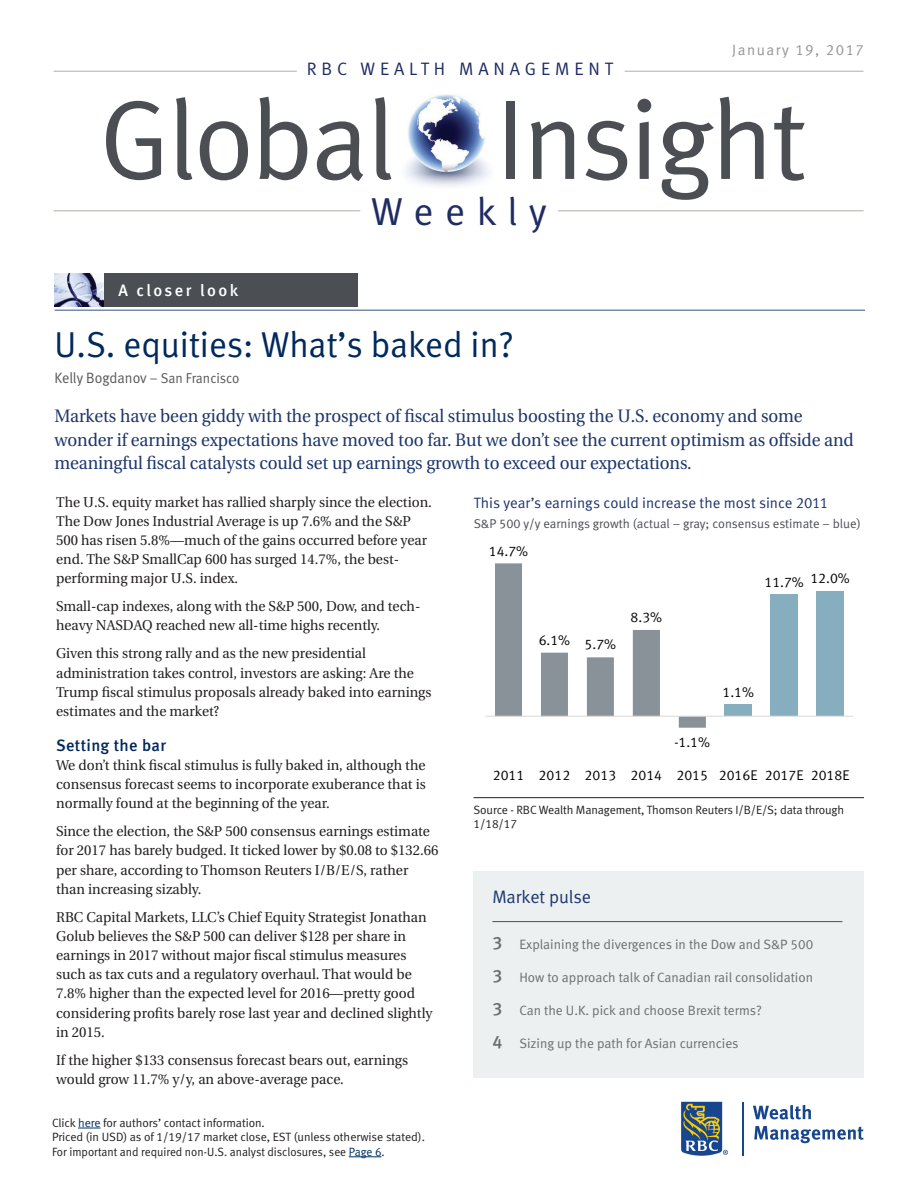
<style>
.page{position:relative;width:918px;height:1188px;background:#fff}
.page>*{position:absolute;margin:0;border:0;box-sizing:border-box;transform-origin:0 0}
.t1{font:112.5px "Meta Normal LF";letter-spacing:-.025em;color:#4b4f54}
.t2{font:39px "Meta Normal LF";letter-spacing:.3em;color:#1f2c63}
.t3{font:36px "Meta Normal LF";color:#00295c}
.t4{font:18px/23.2px "Utopia";letter-spacing:-.005em;color:#1d366c;scale:.95 1}
.t5{font:18px "Meta Normal LF";letter-spacing:.27em;color:#1f2c63}
.t6{font:18px "Meta Normal LF";letter-spacing:-.005em;color:#1d366c}
.t7{font:16.5px "Meta Medium LF";letter-spacing:.02em;color:#00295c}
.t8{font:16.5px "Meta Medium LF";letter-spacing:.15em;color:#fff}
.t9{font:15px "Meta Normal LF";letter-spacing:-.005em;color:#1d366c}
.t10{font:15px "Meta Normal LF";color:#57585a;scale:.95 1}
.t11{font:15px "Meta Normal LF";letter-spacing:.1em;color:#4b4f54}
.t12{font:14.25px/19.2px "Utopia";color:#231f20}
.t13{font:14.1px "Meta Normal LF";letter-spacing:.005em;color:#040503}
.t14{font:13.5px "Meta Normal LF";color:#6c6d70}
.t15{font:12.75px "Meta Normal LF";color:#4c4f54}
.t16{font:12px/14.4px "Meta Normal LF";letter-spacing:-.005em;color:#231f20}
.s1{font-size:14.25px}
.s2{color:#003160}
.s3{font-family:"Meta Medium LF";font-size:18px}
</style>
<div class="page">
<svg style="left:78px;top:1128px;width:22px;height:1px"></svg>
<hr style="left:349px;top:1157px;width:33px;height:1px;background:#003160">
<hr style="left:55px;top:310px;width:810px;height:1px;background:#325481">
<div style="left:55px;top:274px;width:303px;height:33px;background:#4b4f54"></div>
<img style="left:55px;top:274px;width:49px;height:33px">
<svg style="left:681px;top:1102px;width:47px;height:54px;background:#6b8190"></svg>
<hr style="left:743px;top:1102px;width:1px;height:54px;background:#17468e">
<svg style="left:753px;top:1105px;width:58px;height:15px"></svg>
<svg style="left:754px;top:1126px;width:110px;height:17px"></svg>
<hr style="left:54px;top:210px;width:306px;height:1px;background:#b6ada5">
<hr style="left:558px;top:210px;width:306px;height:1px;background:#b6ada5">
<img style="left:405px;top:94px;width:85px;height:92px">
<hr style="left:54px;top:71px;width:243px;height:1px;background:#b6ada5">
<hr style="left:625px;top:71px;width:239px;height:1px;background:#b6ada5">
<hr style="left:474px;top:797px;width:390px;height:1px;background:#231f20">
<div style="left:725px;top:705px;width:27px;height:11px;background:#86aebe"></div>
<div style="left:771px;top:594px;width:27px;height:122px;background:#86aebe"></div>
<div style="left:817px;top:591px;width:27px;height:125px;background:#86aebe"></div>
<svg style="left:495px;top:563px;width:211px;height:165px"></svg>
<hr style="left:486px;top:716px;width:367px;height:1px;background:#d9d9d8">
<div style="left:473px;top:871px;width:391px;height:207px;background:#edf0f1"></div>
<hr style="left:492px;top:921px;width:350px;height:1px;background:#325481">
<p class="t11" style="left:732px;top:41px;width:133px">January 19, 2017</p>
<p class="t5" style="left:307px;top:59px;width:308px">RBC WEALTH MANAGEMENT</p>
<h1 class="t1" style="left:99px;top:75px;width:709px">Global Insight</h1>
<h2 class="t2" style="left:371px;top:189px;width:177px">Weekly</h2>
<p class="t8" style="left:118px;top:280px;width:121px">A closer look</p>
<h3 class="t3" style="left:55px;top:323px;width:461px">U.S. equities: What’s baked in?</h3>
<p class="t10" style="left:55px;top:369px;width:196px">Kelly Bogdanov <span class="s1">– San Francisco</span></p>
<p class="t4" style="left:54px;top:405px;width:843px">Markets have been giddy with the prospect of fiscal stimulus boosting the U.S. economy and some wonder if earnings expectations have moved too far. But we don’t see the current optimism as offside and meaningful fiscal catalysts could set up earnings growth to exceed our expectations.</p>
<p class="t12" style="left:56px;top:493px;width:377px">The U.S. equity market has rallied sharply since the election.<br>The Dow Jones Industrial Average is up 7.6% and the S&amp;P 500 has risen 5.8%—much of the gains occurred before year end. The S&amp;P SmallCap 600 has surged 14.7%, the best&shy;performing major U.S. index.</p>
<p class="t12" style="left:56px;top:597px;width:366px">Small-cap indexes, along with the S&amp;P 500, Dow, and tech&shy;heavy NASDAQ reached new all-time highs recently.</p>
<p class="t12" style="left:56px;top:644px;width:377px">Given this strong rally and as the new presidential administration takes control, investors are asking: Are the Trump fiscal stimulus proposals already baked into earnings estimates and the market?</p>
<p class="t7" style="left:56px;top:735px;width:111px">Setting the bar</p>
<p class="t12" style="left:56px;top:756px;width:371px;text-align:justify">We don’t think fiscal stimulus is fully baked in, although the consensus forecast seems to incorporate exuberance that is normally found at the beginning of the year.</p>
<p class="t12" style="left:56px;top:822px;width:384px">Since the election, the S&amp;P 500 consensus earnings estimate for 2017 has barely budged. It ticked lower by $0.08 to $132.66 per share, according to Thomson Reuters I/B/E/S, rather than increasing sizably.</p>
<p class="t12" style="left:56px;top:908px;width:378px">RBC Capital Markets, LLC’s Chief Equity Strategist Jonathan Golub believes the S&amp;P 500 can deliver $128 per share in earnings in 2017 without major fiscal stimulus measures such as tax cuts and a regulatory overhaul. That would be 7.8% higher than the expected level for 2016—pretty good considering profits barely rose last year and declined slightly in 2015.</p>
<p class="t12" style="left:56px;top:1051px;width:353px">If the higher $133 consensus forecast bears out, earnings would grow 11.7% y/y, an above-average pace.</p>
<p class="t16" style="left:52px;top:1115px;width:375px">Click <span class="s2">here</span> for authors’ contact information.<br>Priced (in USD) as of 1/19/17 market close, EST (unless otherwise stated).<br>For important and required non-U.S. analyst disclosures, see <span class="s2">Page 6</span>.</p>
<p class="t9" style="left:474px;top:494px;width:356px">This year’s earnings could increase the most since 2011</p>
<p class="t15" style="left:474px;top:516px;width:389px">S&amp;P 500 y/y earnings growth (actual – gray; consensus estimate – blue)</p>
<p class="t13" style="left:489px;top:542px;width:41px">14.7%</p>
<p class="t13" style="left:539px;top:634px;width:79px">6.1% 5.7%</p>
<p class="t13" style="left:631px;top:609px;width:33px">8.3%</p>
<p class="t13" style="left:765px;top:572px;width:87px">11.7% 12.0%</p>
<p class="t13" style="left:723px;top:684px;width:33px">1.1%</p>
<p class="t13" style="left:674px;top:734px;width:37px">-1.1%</p>
<p class="t13" style="left:493px;top:766px;width:358px">2011 2012 2013 2014 2015 2016E 2017E 2018E</p>
<p class="t16" style="left:474px;top:803px;width:372px;line-height:13.5px">Source - RBC Wealth Management, Thomson Reuters I/B/E/S; data through<br>1/18/17</p>
<p class="t6" style="left:492px;top:887px;width:100px">Market pulse</p>
<p class="t14" style="left:492px;top:936px;width:322px"><span class="s3">3</span> Explaining the divergences in the Dow and S&amp;P 500</p>
<p class="t14" style="left:492px;top:969px;width:322px"><span class="s3">3</span> How to approach talk of Canadian rail consolidation</p>
<p class="t14" style="left:492px;top:1002px;width:271px"><span class="s3">3</span> Can the U.K. pick and choose Brexit terms?</p>
<p class="t14" style="left:492px;top:1035px;width:248px"><span class="s3">4</span> Sizing up the path for Asian currencies</p>
</div>
